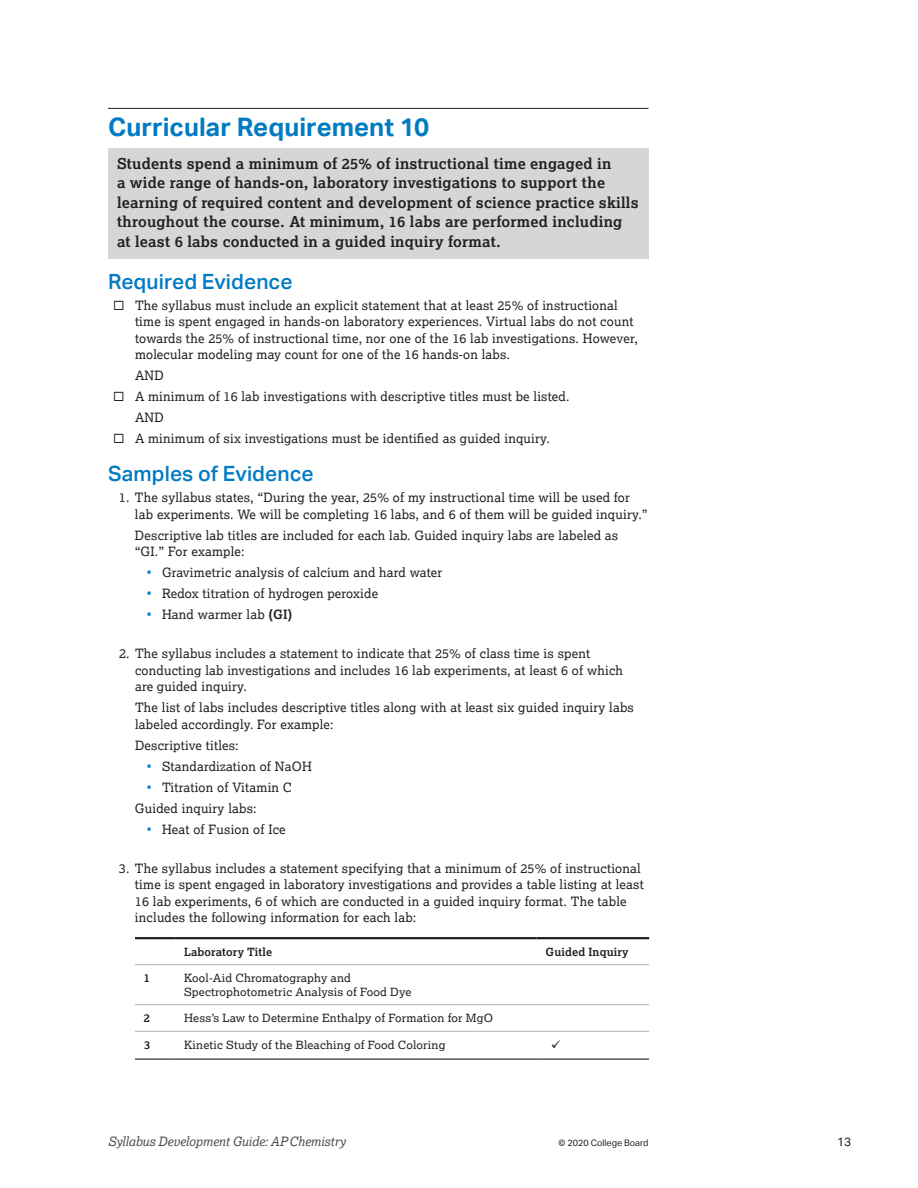
<style>
.page{position:relative;width:918px;height:1188px;background:#fff}
.page>*{position:absolute;margin:0;border:0;box-sizing:border-box;transform-origin:0 0}
.t1{font:700 25.5px "Aktiv Grotesk";letter-spacing:.005em;color:#007bc3}
.t2{font:500 21px "Aktiv Grotesk";letter-spacing:.005em;color:#007bc3}
.t3{font:700 15px/19.5px "Lexia";letter-spacing:.015em;color:#231f20}
.t4{font:12.75px/16.5px "Lexia";letter-spacing:.015em;color:#231f20}
.t5{font:italic 12.75px "Lexia";letter-spacing:-.005em;color:#4b4c4d}
.t6{font:12px "Aktiv Grotesk";color:#231f20}
.t7{font:11.25px/13.5px "Lexia";letter-spacing:.015em;color:#231f20;scale:1.05 1}
.t8{font:700 11.25px "Lexia";letter-spacing:.015em;color:#231f20}
.t9{font:9px "Aktiv Grotesk";color:#231f20}
.s1{font-weight:700}
</style>
<div class="page">
<div style="left:108px;top:148px;width:541px;height:111px;background:#d5d6d8"></div>
<hr style="left:135px;top:1059px;width:40px;height:1px;background:#231f20">
<hr style="left:175px;top:1059px;width:362px;height:1px;background:#231f20">
<hr style="left:537px;top:1059px;width:112px;height:1px;background:#231f20">
<hr style="left:135px;top:1031px;width:40px;height:1px;background:#b0b1b5">
<hr style="left:175px;top:1031px;width:362px;height:1px;background:#b0b1b5">
<hr style="left:537px;top:1031px;width:112px;height:1px;background:#b0b1b5">
<hr style="left:135px;top:1004px;width:40px;height:1px;background:#b0b1b5">
<hr style="left:175px;top:1004px;width:362px;height:1px;background:#b0b1b5">
<hr style="left:537px;top:1004px;width:112px;height:1px;background:#b0b1b5">
<hr style="left:135px;top:964px;width:40px;height:1px;background:#b0b1b5">
<hr style="left:175px;top:964px;width:362px;height:1px;background:#b0b1b5">
<hr style="left:537px;top:964px;width:112px;height:1px;background:#b0b1b5">
<hr style="left:135px;top:937px;width:40px;height:2px;background:#231f20">
<hr style="left:175px;top:937px;width:362px;height:2px;background:#231f20">
<hr style="left:537px;top:937px;width:112px;height:2px;background:#231f20">
<hr style="left:108px;top:108px;width:541px;height:1px;background:#231f20">
<h1 class="t1" style="left:108px;top:112px;width:323px">Curricular Requirement 10</h1>
<p class="t3" style="left:117px;top:153px;width:523px">Students spend a minimum of 25% of instructional time engaged in<br>a wide range of hands-on, laboratory investigations to support the learning of required content and development of science practice skills throughout the course. At minimum, 16 labs are performed including at least 6 labs conducted in a guided inquiry format.</p>
<h2 class="t2" style="left:108px;top:269px;width:186px">Required Evidence</h2>
<p class="t4" style="left:135px;top:297px;width:504px;text-indent:-22px">◻ The syllabus must include an explicit statement that at least 25% of instructional time is spent engaged in hands-on laboratory experiences. Virtual labs do not count towards the 25% of instructional time, nor one of the 16 lab investigations. However, molecular modeling may count for one of the 16 hands-on labs.</p>
<p class="t4" style="left:135px;top:367px;width:30px">AND</p>
<p class="t4" style="left:135px;top:386px;width:436px;line-height:21px;text-indent:-22px">◻ A minimum of 16 lab investigations with descriptive titles must be listed.<br>AND</p>
<p class="t4" style="left:113px;top:430px;width:438px">◻ A minimum of six investigations must be identified as guided inquiry.</p>
<h2 class="t2" style="left:108px;top:462px;width:207px">Samples of Evidence</h2>
<p class="t4" style="left:135px;top:489px;width:514px;text-indent:-16px">1. The syllabus states, “During the year, 25% of my instructional time will be used for lab experiments. We will be completing 16 labs, and 6 of them will be guided inquiry.”</p>
<p class="t4" style="left:135px;top:526px;width:485px">Descriptive lab titles are included for each lab. Guided inquiry labs are labeled as “GI.” For example:</p>
<p class="t4" style="left:162px;top:562px;width:282px;line-height:21px">Gravimetric analysis of calcium and hard water<br>Redox titration of hydrogen peroxide<br>Hand warmer lab <span class="s1">(GI)</span></p>
<p class="t4" style="left:135px;top:645px;width:490px;text-indent:-16px">2. The syllabus includes a statement to indicate that 25% of class time is spent conducting lab investigations and includes 16 lab experiments, at least 6 of which are guided inquiry.</p>
<p class="t4" style="left:135px;top:699px;width:500px">The list of labs includes descriptive titles along with at least six guided inquiry labs labeled accordingly. For example:</p>
<p class="t4" style="left:135px;top:736px;width:105px">Descriptive titles:</p>
<p class="t4" style="left:162px;top:757px;width:151px">Standardization of NaOH</p>
<p class="t4" style="left:162px;top:778px;width:132px">Titration of Vitamin C</p>
<p class="t4" style="left:135px;top:799px;width:123px">Guided inquiry labs:</p>
<p class="t4" style="left:162px;top:820px;width:125px">Heat of Fusion of Ice</p>
<p class="t4" style="left:135px;top:859px;width:510px;text-indent:-16px">3. The syllabus includes a statement specifying that a minimum of 25% of instructional time is spent engaged in laboratory investigations and provides a table listing at least 16 lab experiments, 6 of which are conducted in a guided inquiry format. The table includes the following information for each lab:</p>
<p class="t8" style="left:184px;top:945px;width:90px">Laboratory Title</p>
<p class="t8" style="left:546px;top:945px;width:85px">Guided Inquiry</p>
<p class="t8" style="left:144px;top:971px;width:8px">1</p>
<p class="t7" style="left:184px;top:971px;width:218px">Kool-Aid Chromatography and<br>Spectrophotometric Analysis of Food Dye</p>
<p class="t8" style="left:144px;top:1011px;width:8px">2</p>
<p class="t7" style="left:184px;top:1011px;width:296px">Hess’s Law to Determine Enthalpy of Formation for MgO</p>
<p class="t8" style="left:144px;top:1038px;width:8px">3</p>
<p class="t7" style="left:184px;top:1038px;width:251px">Kinetic Study of the Bleaching of Food Coloring</p>
<p class="t5" style="left:108px;top:1134px;width:239px">Syllabus Development Guide: APChemistry</p>
<p class="t9" style="left:558px;top:1138px;width:92px">© 2020 College Board</p>
<p class="t6" style="left:837px;top:1135px;width:16px">13</p>
</div>
